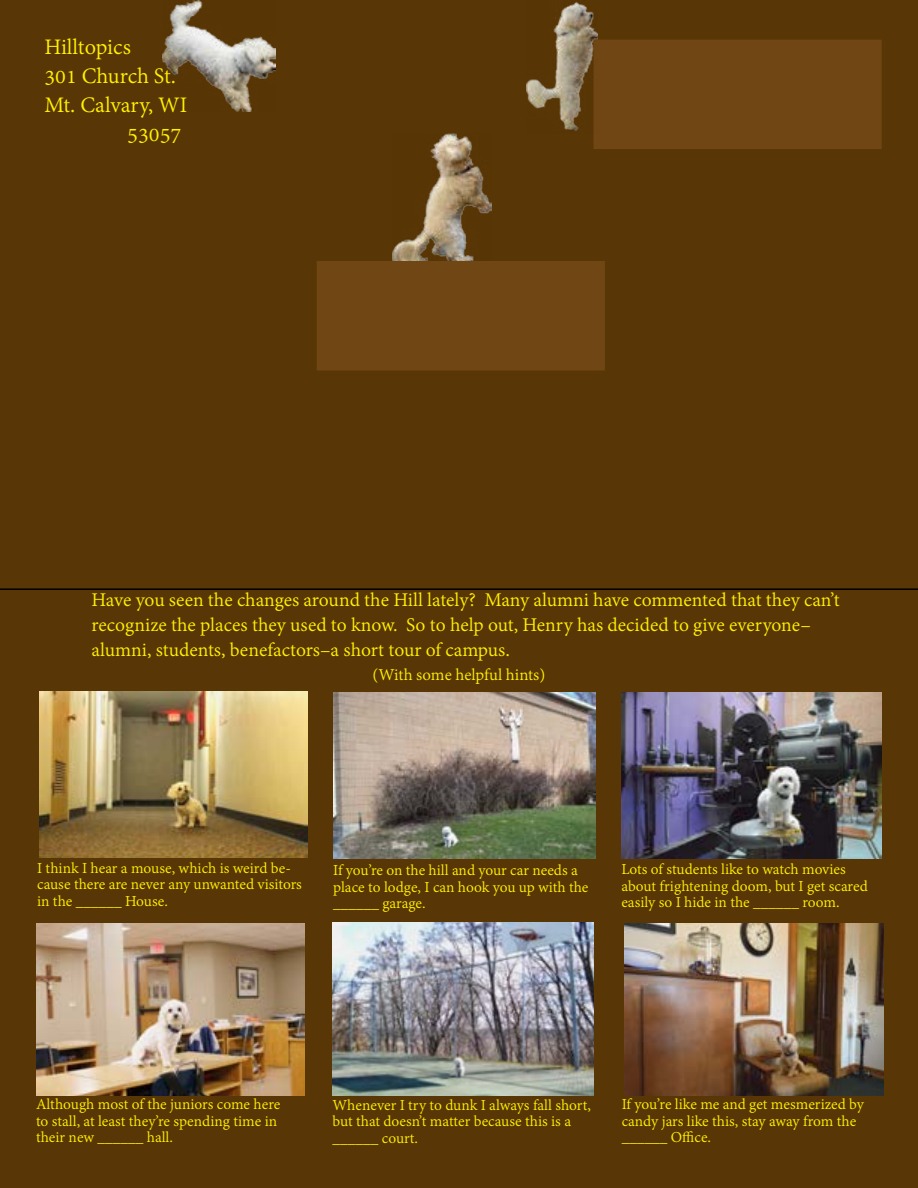
<style>
.page{position:relative;width:918px;height:1188px;background:#593605}
.page>*{position:absolute;margin:0;border:0;box-sizing:border-box;transform-origin:0 0}
.t1{font:24px "Adobe Devanagari";color:#fff200}
.t2{font:21px/25.2px "Adobe Devanagari";color:#fff200}
.t3{font:18px "Adobe Devanagari";color:#fff200}
.t4{font:16.5px/16.5px "Adobe Devanagari";color:#fff200}
</style>
<div class="page">
<img style="left:393px;top:133px;width:98px;height:128px">
<img style="left:162px;top:0;width:113px;height:112px">
<div style="left:594px;top:40px;width:288px;height:109px;background:#704615"></div>
<div style="left:317px;top:261px;width:288px;height:109px;background:#704615"></div>
<img style="left:526px;top:2px;width:72px;height:132px">
<hr style="left:0;top:588px;width:918px;height:2px;background:#000">
<img style="left:36px;top:924px;width:268px;height:172px">
<img style="left:333px;top:922px;width:261px;height:174px">
<img style="left:624px;top:924px;width:260px;height:172px">
<img style="left:39px;top:691px;width:269px;height:166px">
<img style="left:622px;top:693px;width:260px;height:166px">
<img style="left:333px;top:693px;width:263px;height:166px">
<h1 class="t1" style="left:44px;top:33px;width:88px">Hilltopics</h1>
<h1 class="t1" style="left:44px;top:62px;width:133px">301 Church St.</h1>
<h1 class="t1" style="left:44px;top:91px;width:144px">Mt. Calvary, WI</h1>
<h1 class="t1" style="left:127px;top:120px;width:56px">53057</h1>
<p class="t2" style="left:92px;top:589px;width:750px">Have you seen the changes around the Hill lately? Many alumni have commented that they can’t recognize the places they used to know. So to help out, Henry has decided to give everyone– alumni, students, benefactors–a short tour of campus.</p>
<p class="t3" style="left:373px;top:664px;width:174px">(With some helpful hints)</p>
<p class="t4" style="left:37px;top:861px;width:266px">I think I hear a mouse, which is weird be&shy;cause there are never any unwanted visitors in the ______ House.</p>
<p class="t4" style="left:333px;top:864px;width:257px">If you’re on the hill and your car needs a place to lodge, I can hook you up with the ______ garage.</p>
<p class="t4" style="left:621px;top:863px;width:248px">Lots of students like to watch movies about frightening doom, but I get scared easily so I hide in the ______ room.</p>
<p class="t4" style="left:36px;top:1098px;width:246px">Although most of the juniors come here to stall, at least they’re spending time in their new ______ hall.</p>
<p class="t4" style="left:333px;top:1098px;width:260px">Whenever I try to dunk I always fall short, but that doesn’t matter because this is a ______ court.</p>
<p class="t4" style="left:622px;top:1098px;width:244px">If you’re like me and get mesmerized by candy jars like this, stay away from the ______ Office.</p>
</div>
